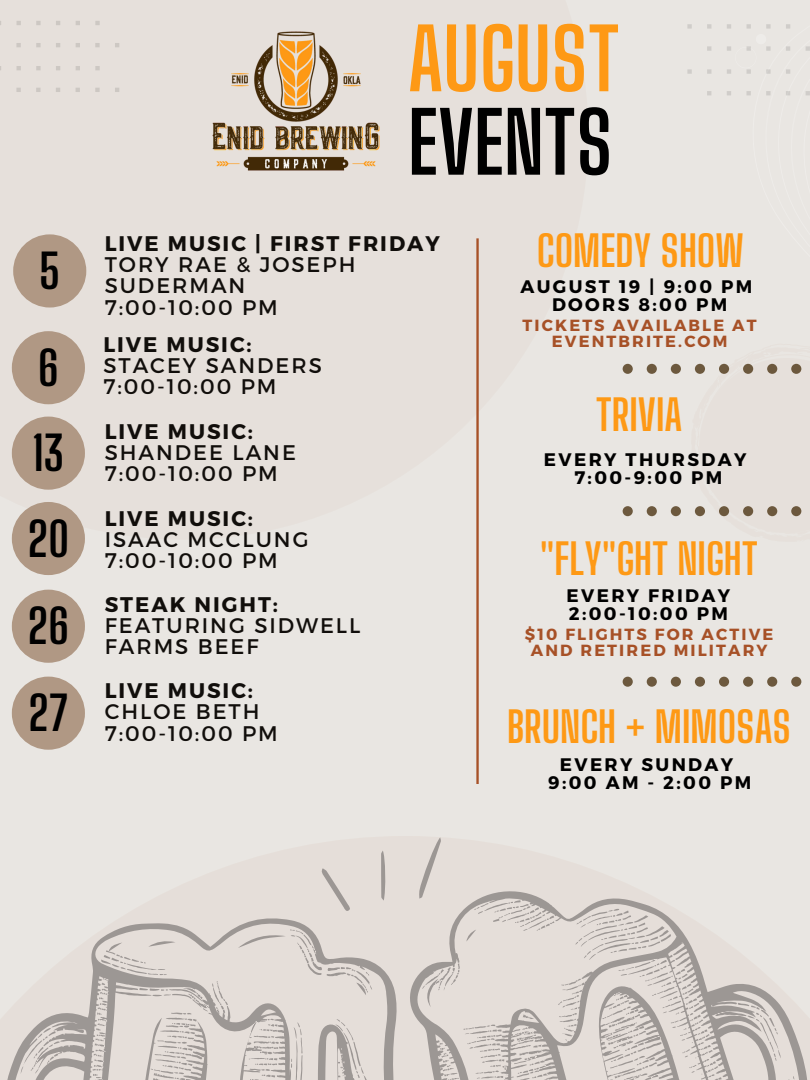
<style>
.page{position:relative;width:810px;height:1080px;background:#e9e6e2}
.page>*{position:absolute;margin:0;border:0;box-sizing:border-box;transform-origin:0 0}
.t1{font:700 83.56px "Big Shoulders Display";color:#fe9915}
.t2{font:700 83.56px "Big Shoulders Display";color:#000}
.t3{font:700 47px/86.4px "Big Shoulders Display";color:#000}
.t4{font:700 42.25px "Big Shoulders Display";color:#fe9915}
.t5{font:21.12px/21.1px "Montserrat";letter-spacing:.095em;color:#110e0b}
.t6{font:700 21.12px "Montserrat";letter-spacing:.095em;color:#110e0b}
.t7{font:700 18.19px/18.1px "Montserrat";letter-spacing:.13em;color:#000;text-align:center}
.t8{font:700 16.12px/16.1px "Montserrat";letter-spacing:.13em;color:#a75127;text-align:center}
</style>
<div class="page">
<svg style="left:0;top:21px;width:119px;height:71px"></svg>
<svg style="left:7px;top:837px;width:801px;height:243px;fill:#e5ded9"></svg>
<img style="left:212px;top:31px;width:168px;height:140px">
<hr style="left:476px;top:238px;width:3px;height:546px;background:#a75127">
<svg style="left:623px;top:364px;width:10px;height:10px"></svg>
<svg style="left:647px;top:364px;width:10px;height:10px"></svg>
<svg style="left:671px;top:364px;width:10px;height:10px"></svg>
<svg style="left:695px;top:364px;width:10px;height:10px"></svg>
<svg style="left:719px;top:364px;width:10px;height:10px"></svg>
<svg style="left:743px;top:364px;width:10px;height:10px"></svg>
<svg style="left:767px;top:364px;width:10px;height:10px"></svg>
<svg style="left:791px;top:364px;width:10px;height:10px"></svg>
<svg style="left:623px;top:506px;width:10px;height:10px"></svg>
<svg style="left:647px;top:506px;width:10px;height:10px"></svg>
<svg style="left:671px;top:506px;width:10px;height:10px"></svg>
<svg style="left:695px;top:506px;width:10px;height:10px"></svg>
<svg style="left:719px;top:506px;width:10px;height:10px"></svg>
<svg style="left:743px;top:506px;width:10px;height:10px"></svg>
<svg style="left:767px;top:506px;width:10px;height:10px"></svg>
<svg style="left:791px;top:506px;width:10px;height:10px"></svg>
<div style="left:12px;top:331px;width:73px;height:73px;background:#b09884;border-radius:50%"></div>
<div style="left:12px;top:417px;width:73px;height:73px;background:#b09884;border-radius:50%"></div>
<div style="left:12px;top:502px;width:73px;height:73px;background:#b09884;border-radius:50%"></div>
<div style="left:12px;top:590px;width:73px;height:73px;background:#b09884;border-radius:50%"></div>
<div style="left:12px;top:677px;width:73px;height:73px;background:#b09884;border-radius:50%"></div>
<svg style="left:687px;top:24px;width:123px;height:71px"></svg>
<svg style="left:623px;top:677px;width:10px;height:10px"></svg>
<svg style="left:647px;top:677px;width:10px;height:10px"></svg>
<svg style="left:671px;top:677px;width:10px;height:10px"></svg>
<svg style="left:695px;top:677px;width:10px;height:10px"></svg>
<svg style="left:719px;top:677px;width:10px;height:10px"></svg>
<svg style="left:743px;top:677px;width:10px;height:10px"></svg>
<svg style="left:767px;top:677px;width:10px;height:10px"></svg>
<svg style="left:791px;top:677px;width:10px;height:10px"></svg>
<div style="left:13px;top:234px;width:73px;height:74px;background:#b09884;border-radius:50%"></div>
<h2 class="t3" style="left:39px;top:228px;width:22px">5</h2>
<h2 class="t3" style="left:28px;top:325px;width:43px">6<br>13<br>20<br>26<br>27</h2>
<h1 class="t1" style="left:408px;top:9px;width:213px">AUGUST</h1>
<h1 class="t2" style="left:408px;top:92px;width:206px">EVENTS</h1>
<p class="t6" style="left:105px;top:230px;width:337px">LIVE MUSIC | FIRST FRIDAY</p>
<p class="t5" style="left:105px;top:253px;width:252px">TORY RAE &amp; JOSEPH<br>SUDERMAN<br>7:00-10:00 PM</p>
<p class="t6" style="left:103px;top:331px;width:150px">LIVE MUSIC:</p>
<p class="t5" style="left:103px;top:354px;width:220px">STACEY SANDERS<br>7:00-10:00 PM</p>
<p class="t6" style="left:105px;top:418px;width:150px">LIVE MUSIC:</p>
<p class="t5" style="left:105px;top:441px;width:193px">SHANDEE LANE<br>7:00-10:00 PM</p>
<p class="t6" style="left:105px;top:504px;width:150px">LIVE MUSIC:</p>
<p class="t5" style="left:105px;top:528px;width:205px">ISAAC MCCLUNG<br>7:00-10:00 PM</p>
<p class="t6" style="left:105px;top:591px;width:175px">STEAK NIGHT:</p>
<p class="t5" style="left:105px;top:614px;width:257px">FEATURING SIDWELL<br>FARMS BEEF</p>
<p class="t6" style="left:105px;top:677px;width:150px">LIVE MUSIC:</p>
<p class="t5" style="left:105px;top:700px;width:175px">CHLOE BETH<br>7:00-10:00 PM</p>
<h3 class="t4" style="left:537px;top:226px;width:209px">COMEDY SHOW</h3>
<p class="t7" style="left:520px;top:277px;width:234px">AUGUST 19 | 9:00 PM<br>DOORS 8:00 PM</p>
<p class="t8" style="left:523px;top:317px;width:236px">TICKETS AVAILABLE AT<br>EVENTBRITE.COM</p>
<h3 class="t4" style="left:596px;top:389px;width:88px">TRIVIA</h3>
<p class="t7" style="left:544px;top:449px;width:204px">EVERY THURSDAY<br>7:00-9:00 PM</p>
<h3 class="t4" style="left:540px;top:534px;width:219px">"FLY"GHT NIGHT</h3>
<p class="t7" style="left:567px;top:586px;width:165px;text-align:left">EVERY FRIDAY<br>2:00-10:00 PM</p>
<p class="t8" style="left:525px;top:626px;width:250px">$10 FLIGHTS FOR ACTIVE<br>AND RETIRED MILITARY</p>
<h3 class="t4" style="left:507px;top:702px;width:285px">BRUNCH + MIMOSAS</h3>
<p class="t7" style="left:548px;top:754px;width:205px">EVERY SUNDAY<br>9:00 AM - 2:00 PM</p>
</div>
